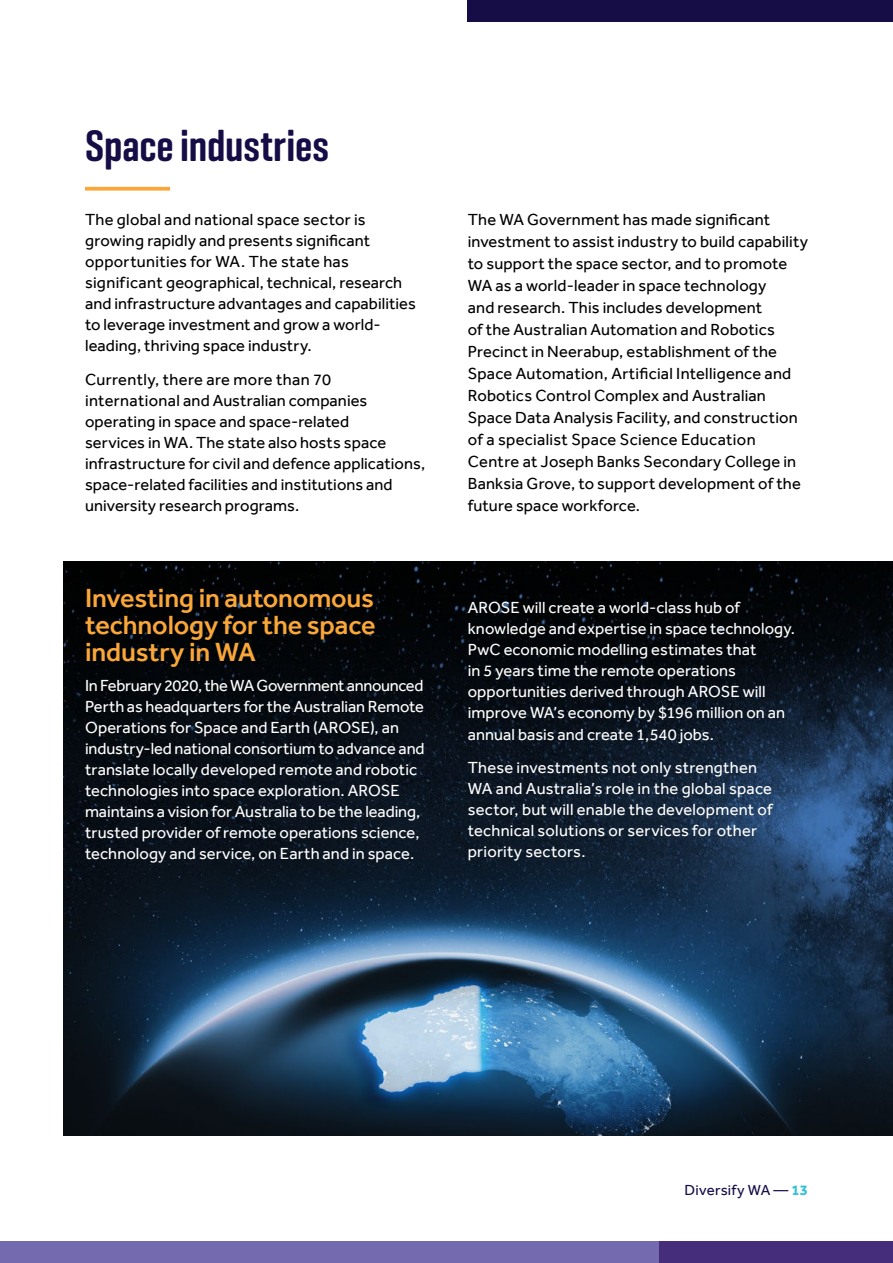
<style>
.page{position:relative;width:893px;height:1263px;background:#fff}
.page>*{position:absolute;margin:0;border:0;box-sizing:border-box;transform-origin:0 0}
.Heading_1{font:600 45px "Geogrotesque Comp";letter-spacing:-.005em;color:#160d47}
.Heading_2{font:500 27px/27px "Effra";letter-spacing:-.005em;color:#faa638;text-align:justify}
.Body{font:16.5px/22px "Effra";letter-spacing:.01em;color:#000}
.Body___White{font:16.5px/21px "Effra";letter-spacing:.005em;color:#fff}
.t1{font:15px "Effra";letter-spacing:.02em;color:#160d47}
.s1{font-weight:700;color:#35c1d4}
</style>
<div class="page">
<svg style="left:85px;top:187px;width:85px;height:4px"></svg>
<img style="left:64px;top:561px;width:829px;height:574px">
<div style="left:0;top:1242px;width:893px;height:21px;background:#736ab0"></div>
<div style="left:659px;top:1242px;width:234px;height:21px;background:#462d7b"></div>
<div style="left:468px;top:0;width:425px;height:21px;background:#160d47"></div>
<p class="Heading_1" style="left:85px;top:118px;width:245px">Space industries</p>
<p class="Body" style="left:85px;top:209px;width:332px;line-height:21px">The global and national space sector is growing rapidly and presents significant opportunities for WA. The state has significant geographical, technical, research and infrastructure advantages and capabilities to leverage investment and grow a world&shy;leading, thriving space industry.</p>
<p class="Body" style="left:85px;top:369px;width:342px;line-height:21px">Currently, there are more than 70 international and Australian companies operating in space and space-related<br>services in WA. The state also hosts space infrastructure for civil and defence applications, space-related facilities and institutions and university research programs.</p>
<p class="Heading_2" style="left:85px;top:584px;width:292px">Investing in autonomous technology for the space industry in WA</p>
<p class="Body___White" style="left:85px;top:674px;width:341px">In February 2020, the WA Government announced Perth as headquarters for the Australian Remote Operations for Space and Earth (AROSE), an industry-led national consortium to advance and translate locally developed remote and robotic technologies into space exploration. AROSE maintains a vision for Australia to be the leading, trusted provider of remote operations science, technology and service, on Earth and in space.</p>
<p class="Body" style="left:468px;top:208px;width:342px">The WA Government has made significant investment to assist industry to build capability to support the space sector, and to promote WA as a world-leader in space technology<br>and research. This includes development<br>of the Australian Automation and Robotics Precinct in Neerabup, establishment of the Space Automation, Artificial Intelligence and Robotics Control Complex and Australian Space Data Analysis Facility, and construction of a specialist Space Science Education Centre at Joseph Banks Secondary College in Banksia Grove, to support development of the future space workforce.</p>
<p class="Body___White" style="left:468px;top:597px;width:329px">AROSE will create a world-class hub of knowledge and expertise in space technology.<br>PwC economic modelling estimates that<br>in 5 years time the remote operations opportunities derived through AROSE will improve WA’s economy by $196 million on an annual basis and create 1,540 jobs.</p>
<p class="Body___White" style="left:468px;top:757px;width:306px">These investments not only strengthen WA and Australia’s role in the global space sector, but will enable the development of technical solutions or services for other priority sectors.</p>
<p class="t1" style="left:684px;top:1181px;width:125px">Diversify WA — <span class="s1">13</span></p>
</div>
